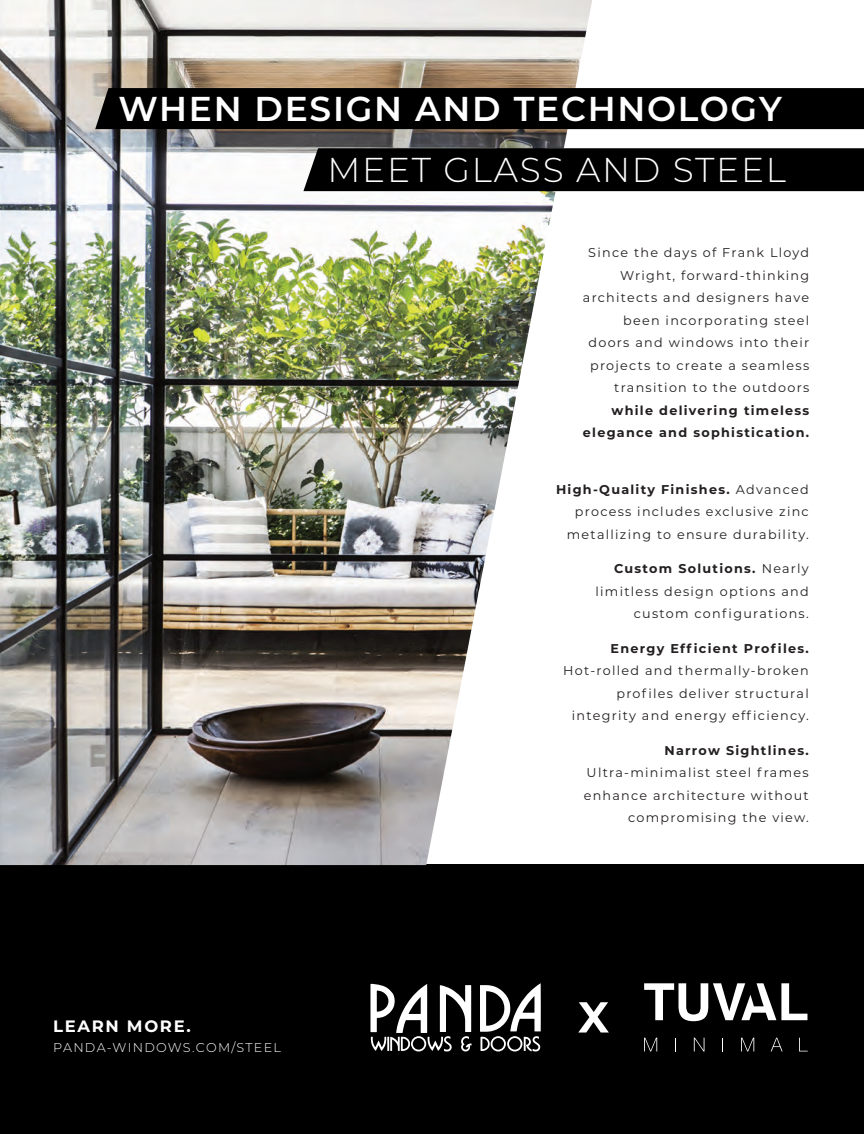
<style>
.page{position:relative;width:864px;height:1134px;background:#fff}
.page>*{position:absolute;margin:0;border:0;box-sizing:border-box;transform-origin:0 0}
.t1{font:600 34.5px "Montserrat";letter-spacing:.05em;color:#fff}
.t2{font:300 34.5px "Montserrat";letter-spacing:.05em;color:#fff}
.t3{font:700 16.5px "Montserrat";letter-spacing:.1em;color:#fff}
.t4{font:12.75px/22.5px "Montserrat";letter-spacing:.1em;color:#231f20;text-align:right}
.t5{font:300 12.75px "Montserrat";letter-spacing:.1em;color:#fff}
.s1{font-weight:700}
</style>
<div class="page">
<div style="left:0;top:864px;width:864px;height:270px;background:#000"></div>
<img style="left:0;top:0;width:592px;height:865px">
<div style="left:303px;top:148px;width:561px;height:43px;background:#000"></div>
<div style="left:95px;top:88px;width:769px;height:41px;background:#000"></div>
<svg style="left:644px;top:1038px;width:13px;height:13px"></svg>
<svg style="left:675px;top:1038px;width:1px;height:13px"></svg>
<svg style="left:694px;top:1038px;width:10px;height:13px"></svg>
<svg style="left:722px;top:1038px;width:1px;height:13px"></svg>
<svg style="left:741px;top:1038px;width:13px;height:13px"></svg>
<svg style="left:771px;top:1038px;width:12px;height:13px"></svg>
<svg style="left:799px;top:1038px;width:9px;height:13px"></svg>
<svg style="left:644px;top:983px;width:163px;height:38px"></svg>
<svg style="left:480px;top:983px;width:61px;height:69px"></svg>
<svg style="left:370px;top:984px;width:102px;height:68px"></svg>
<svg style="left:578px;top:1002px;width:31px;height:31px"></svg>
<p class="t1" style="left:118px;top:85px;width:665px">WHEN DESIGN AND TECHNOLOGY</p>
<p class="t2" style="left:328px;top:146px;width:460px">MEET GLASS AND STEEL</p>
<p class="t4" style="left:583px;top:241px;width:228px">Since the days of Frank Lloyd<br>Wright, forward-thinking architects and designers have been incorporating steel doors and windows into their projects to create a seamless transition to the outdoors <span class="s1">while delivering timeless elegance and sophistication.</span></p>
<p class="t3" style="left:53px;top:1014px;width:139px">LEARN MORE.</p>
<p class="t5" style="left:53px;top:1039px;width:229px">PANDA-WINDOWS.COM/STEEL</p>
<p class="t4" style="left:556px;top:478px;width:254px"><span class="s1">High-Quality Finishes.</span> Advanced process includes exclusive zinc metallizing to ensure durability.</p>
<p class="t4" style="left:595px;top:557px;width:215px"><span class="s1">Custom Solutions.</span> Nearly limitless design options and custom configurations.</p>
<p class="t4" style="left:563px;top:637px;width:247px"><span class="s1">Energy Efficient Profiles.<br></span>Hot-rolled and thermally-broken profiles deliver structural integrity and energy efficiency.</p>
<p class="t4" style="left:584px;top:739px;width:227px"><span class="s1">Narrow Sightlines.<br></span>Ultra-minimalist steel frames enhance architecture without compromising the view.</p>
</div>
